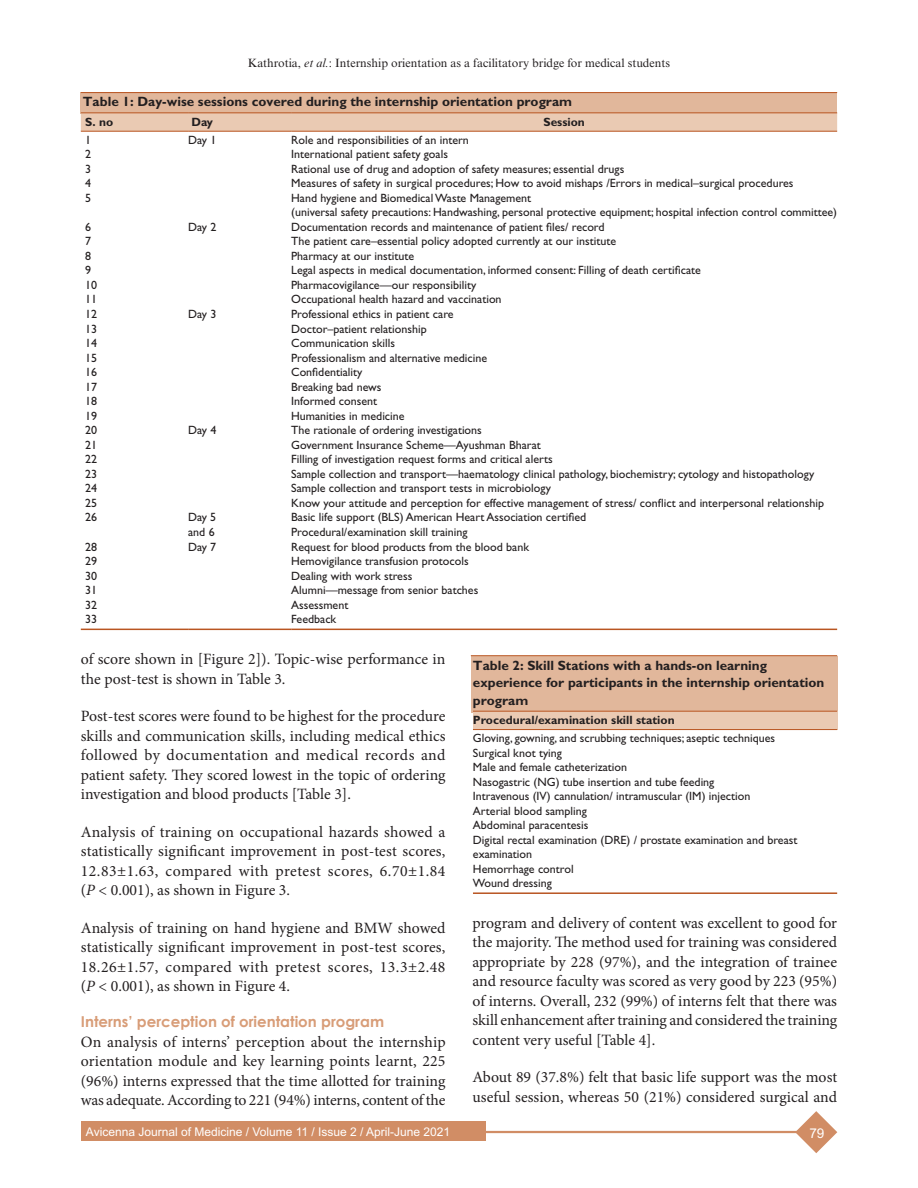
<style>
.page{position:relative;width:918px;height:1188px;background:#fff}
.page>*{position:absolute;margin:0;border:0;box-sizing:border-box;transform-origin:0 0}
.t1{font:15.75px/19.5px "Minion Pro";color:#231f20;text-align:justify}
.t2{font:700 15px "Century Gothic";color:#d89d78}
.t3{font:700 13.5px/17.7px "Gill Sans Std";color:#231f20}
.t4{font:13.5px "Arial MT Std";color:#fff}
.t5{font:12px/14.5px "Gill Sans Std";color:#231f20}
.t6{font:12px "Times New Roman MT Std";color:#231f20}
.t7{font:12px "Arial MT Std";color:#fff}
.t8{font:700 12px "Gill Sans Std";color:#231f20}
.s1{font-style:italic}
</style>
<div class="page">
<svg style="left:795px;top:1111px;width:42px;height:42px"></svg>
<hr style="left:412px;top:1131px;width:386px;height:2px;background:#d18d65">
<div style="left:81px;top:1122px;width:405px;height:19px;background:#d18d65"></div>
<div style="left:81px;top:93px;width:756px;height:21px;background:#e1b79b"></div>
<hr style="left:81px;top:92px;width:756px;height:1px;background:#b95521">
<svg style="left:81px;top:113px;width:756px;height:18px;background:#e8c5ad"></svg>
<hr style="left:81px;top:112px;width:107px;height:1px;background:#b95521">
<hr style="left:291px;top:112px;width:546px;height:1px;background:#b95521">
<hr style="left:188px;top:112px;width:103px;height:1px;background:#b95521">
<hr style="left:81px;top:629px;width:107px;height:1px;background:#b95521">
<hr style="left:188px;top:629px;width:103px;height:1px;background:#b95521">
<hr style="left:291px;top:629px;width:546px;height:1px;background:#b95521">
<hr style="left:81px;top:131px;width:107px;height:1px;background:#b95521">
<hr style="left:188px;top:131px;width:103px;height:1px;background:#b95521">
<hr style="left:291px;top:131px;width:546px;height:1px;background:#b95521">
<div style="left:471px;top:656px;width:366px;height:56px;background:#e1b79b"></div>
<hr style="left:471px;top:655px;width:366px;height:1px;background:#b95521">
<div style="left:473px;top:711px;width:364px;height:19px;background:#eacab3"></div>
<hr style="left:473px;top:711px;width:364px;height:1px;background:#b95521">
<hr style="left:473px;top:892px;width:364px;height:2px;background:#b95521">
<hr style="left:473px;top:729px;width:364px;height:1px;background:#b95521">
<p class="t6" style="left:248px;top:56px;width:424px">Kathrotia, <span class="s1">et al.</span>: Internship orientation as a facilitatory bridge for medical students</p>
<p class="t3" style="left:83px;top:93px;width:491px">Table 1: Day-wise sessions covered during the internship orientation program</p>
<p class="t8" style="left:85px;top:115px;width:29px">S. no</p>
<p class="t8" style="left:191px;top:115px;width:23px">Day</p>
<p class="t8" style="left:543px;top:115px;width:43px">Session</p>
<p class="t5" style="left:85px;top:132px;width:7px">1</p>
<p class="t5" style="left:188px;top:132px;width:30px">Day 1</p>
<p class="t5" style="left:291px;top:132px;width:179px">Role and responsibilities of an intern</p>
<p class="t5" style="left:85px;top:147px;width:7px">2</p>
<p class="t5" style="left:291px;top:147px;width:158px">International patient safety goals</p>
<p class="t5" style="left:85px;top:161px;width:7px">3</p>
<p class="t5" style="left:291px;top:161px;width:335px">Rational use of drug and adoption of safety measures; essential drugs</p>
<p class="t5" style="left:85px;top:176px;width:7px">4</p>
<p class="t5" style="left:291px;top:176px;width:504px">Measures of safety in surgical procedures; How to avoid mishaps /Errors in medical–surgical procedures</p>
<p class="t5" style="left:85px;top:191px;width:7px">5</p>
<p class="t5" style="left:291px;top:191px;width:547px">Hand hygiene and Biomedical Waste Management<br>(universal safety precautions: Handwashing, personal protective equipment; hospital infection control committee)</p>
<p class="t5" style="left:85px;top:220px;width:7px">6</p>
<p class="t5" style="left:188px;top:220px;width:30px">Day 2</p>
<p class="t5" style="left:291px;top:220px;width:315px">Documentation records and maintenance of patient files/ record</p>
<p class="t5" style="left:85px;top:234px;width:7px">7</p>
<p class="t5" style="left:291px;top:234px;width:327px">The patient care–essential policy adopted currently at our institute</p>
<p class="t5" style="left:85px;top:249px;width:7px">8</p>
<p class="t5" style="left:291px;top:249px;width:124px">Pharmacy at our institute</p>
<p class="t5" style="left:85px;top:263px;width:7px">9</p>
<p class="t5" style="left:291px;top:263px;width:411px">Legal aspects in medical documentation, informed consent: Filling of death certificate</p>
<p class="t5" style="left:85px;top:278px;width:13px">10</p>
<p class="t5" style="left:291px;top:278px;width:187px">Pharmacovigilance—our responsibility</p>
<p class="t5" style="left:85px;top:292px;width:13px">11</p>
<p class="t5" style="left:291px;top:292px;width:212px">Occupational health hazard and vaccination</p>
<p class="t5" style="left:85px;top:307px;width:13px">12</p>
<p class="t5" style="left:188px;top:307px;width:30px">Day 3</p>
<p class="t5" style="left:291px;top:307px;width:164px">Professional ethics in patient care</p>
<p class="t5" style="left:85px;top:321px;width:13px">13</p>
<p class="t5" style="left:291px;top:321px;width:137px">Doctor–patient relationship</p>
<p class="t5" style="left:85px;top:336px;width:13px">14</p>
<p class="t5" style="left:291px;top:336px;width:105px">Communication skills</p>
<p class="t5" style="left:85px;top:350px;width:13px">15</p>
<p class="t5" style="left:291px;top:350px;width:197px">Professionalism and alternative medicine</p>
<p class="t5" style="left:85px;top:365px;width:13px">16</p>
<p class="t5" style="left:291px;top:365px;width:73px">Confidentiality</p>
<p class="t5" style="left:85px;top:379px;width:13px">17</p>
<p class="t5" style="left:291px;top:379px;width:92px">Breaking bad news</p>
<p class="t5" style="left:85px;top:394px;width:13px">18</p>
<p class="t5" style="left:291px;top:394px;width:87px">Informed consent</p>
<p class="t5" style="left:85px;top:409px;width:13px">19</p>
<p class="t5" style="left:291px;top:409px;width:115px">Humanities in medicine</p>
<p class="t5" style="left:85px;top:423px;width:13px">20</p>
<p class="t5" style="left:188px;top:423px;width:30px">Day 4</p>
<p class="t5" style="left:291px;top:423px;width:192px">The rationale of ordering investigations</p>
<p class="t5" style="left:85px;top:438px;width:13px">21</p>
<p class="t5" style="left:291px;top:438px;width:251px">Government Insurance Scheme—Ayushman Bharat</p>
<p class="t5" style="left:85px;top:452px;width:13px">22</p>
<p class="t5" style="left:291px;top:452px;width:263px">Filling of investigation request forms and critical alerts</p>
<p class="t5" style="left:85px;top:467px;width:13px">23</p>
<p class="t5" style="left:291px;top:467px;width:525px">Sample collection and transport—haematology clinical pathology, biochemistry; cytology and histopathology</p>
<p class="t5" style="left:85px;top:481px;width:13px">24</p>
<p class="t5" style="left:291px;top:481px;width:261px">Sample collection and transport tests in microbiology</p>
<p class="t5" style="left:85px;top:496px;width:13px">25</p>
<p class="t5" style="left:291px;top:496px;width:534px">Know your attitude and perception for effective management of stress/ conflict and interpersonal relationship</p>
<p class="t5" style="left:85px;top:510px;width:13px">26</p>
<p class="t5" style="left:188px;top:510px;width:30px">Day 5 and 6</p>
<p class="t5" style="left:291px;top:510px;width:297px">Basic life support (BLS) American Heart Association certified<br>Procedural/examination skill training</p>
<p class="t5" style="left:85px;top:539px;width:13px">28</p>
<p class="t5" style="left:188px;top:539px;width:30px">Day 7</p>
<p class="t5" style="left:291px;top:539px;width:239px">Request for blood products from the blood bank</p>
<p class="t5" style="left:85px;top:554px;width:13px">29</p>
<p class="t5" style="left:291px;top:554px;width:179px">Hemovigilance transfusion protocols</p>
<p class="t5" style="left:85px;top:568px;width:13px">30</p>
<p class="t5" style="left:291px;top:568px;width:123px">Dealing with work stress</p>
<p class="t5" style="left:85px;top:583px;width:13px">31</p>
<p class="t5" style="left:291px;top:583px;width:189px">Alumni—message from senior batches</p>
<p class="t5" style="left:85px;top:597px;width:13px">32</p>
<p class="t5" style="left:291px;top:597px;width:59px">Assessment</p>
<p class="t5" style="left:85px;top:612px;width:13px">33</p>
<p class="t5" style="left:291px;top:612px;width:47px">Feedback</p>
<p class="t3" style="left:473px;top:656px;width:353px">Table 2: Skill Stations with a hands-on learning experience for participants in the internship orientation program</p>
<p class="t8" style="left:473px;top:713px;width:203px">Procedural/examination skill station</p>
<p class="t5" style="left:473px;top:731px;width:326px">Gloving, gowning, and scrubbing techniques; aseptic techniques Surgical knot tying<br>Male and female catheterization<br>Nasogastric (NG) tube insertion and tube feeding<br>Intravenous (IV) cannulation/ intramuscular (IM) injection<br>Arterial blood sampling<br>Abdominal paracentesis<br>Digital rectal examination (DRE) / prostate examination and breast examination<br>Hemorrhage control<br>Wound dressing</p>
<h1 class="t1" style="left:81px;top:649px;width:366px">of score shown in [Figure 2]). Topic-wise performance in the post-test is shown in Table 3.</h1>
<p class="t1" style="left:81px;top:706px;width:366px">Post-test scores were found to be highest for the procedure skills and communication skills, including medical ethics followed by documentation and medical records and patient safety. They scored lowest in the topic of ordering investigation and blood products [Table 3].</p>
<h1 class="t1" style="left:81px;top:822px;width:366px">Analysis of training on occupational hazards showed a statistically significant improvement in post-test scores, 12.83±1.63, compared with pretest scores, 6.70±1.84 (<span class="s1">P</span> &lt; 0.001), as shown in Figure 3.</h1>
<h1 class="t1" style="left:81px;top:918px;width:366px">Analysis of training on hand hygiene and BMW showed statistically significant improvement in post-test scores, 18.26±1.57, compared with pretest scores, 13.3±2.48 (<span class="s1">P</span> &lt; 0.001), as shown in Figure 4.</h1>
<p class="t2" style="left:81px;top:1010px;width:305px">Interns’ perception of orientation program</p>
<h1 class="t1" style="left:81px;top:1032px;width:366px">On analysis of interns’ perception about the internship orientation module and key learning points learnt, 225 (96%) interns expressed that the time allotted for training was adequate. According to 221 (94%) interns, content of the</h1>
<p class="t1" style="left:473px;top:913px;width:366px">program and delivery of content was excellent to good for the majority. The method used for training was considered appropriate by 228 (97%), and the integration of trainee and resource faculty was scored as very good by 223 (95%) of interns. Overall, 232 (99%) of interns felt that there was skill enhancement after training and considered the training content very useful [Table 4].</p>
<h1 class="t1" style="left:473px;top:1068px;width:366px">About 89 (37.8%) felt that basic life support was the most useful session, whereas 50 (21%) considered surgical and</h1>
<p class="t7" style="left:86px;top:1125px;width:366px">Avicenna Journal of Medicine / Volume 11 / Issue 2 / April-June 2021</p>
<p class="t4" style="left:809px;top:1125px;width:17px">79</p>
</div>
